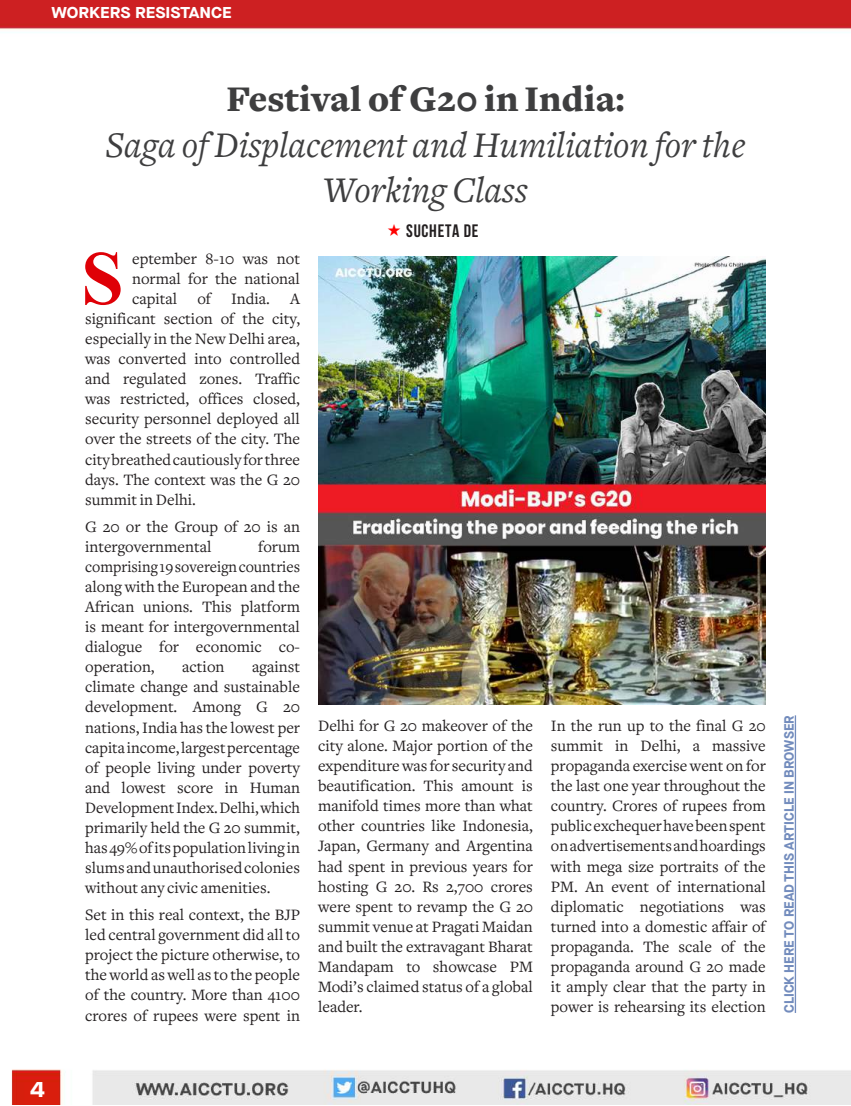
<style>
.page{position:relative;width:851px;height:1106px;background:#fff}
.page>*{position:absolute;margin:0;border:0;box-sizing:border-box;transform-origin:0 0}
.t1{font:700 76.35px "Times New Roman";color:#df0007}
.t2{font:italic 37.5px/45.3px "Freight Text";color:#3e3e3f;text-align:center}
.t3{font:900 37.5px "Freight Text";color:#3e3e3f}
.t4{font:700 22.35px "Maison Neue";color:#fff;scale:1.09 1}
.t5{font:700 18px "Bebas Neue";letter-spacing:.04em;color:#231f20}
.t6{font:16.5px/20.1px "Freight Text";color:#231f20;text-align:justify}
.t7{font:700 15.75px "Maison Neue";color:#fff;scale:1.09 1}
.t8{font:700 13.5px "Maison Neue";color:#738cbd}
</style>
<div class="page">
<img style="left:0;top:0;width:850px;height:1104px">
<img style="left:318px;top:256px;width:447px;height:448px">
<hr style="left:794px;top:715px;width:2px;height:297px;background:#738cbd">
<svg style="left:388px;top:224px;width:12px;height:12px"></svg>
<p class="t7" style="left:52px;top:2px;width:167px">WORKERS RESISTANCE</p>
<h3 class="t4" style="left:31px;top:1073px;width:15px">4</h3>
<h2 class="t3" style="left:226px;top:78px;width:399px">Festival of G20 in India:</h2>
<h2 class="t2" style="left:106px;top:123px;width:640px">Saga of Displacement and Humiliation for the<br>Working Class</h2>
<p class="t5" style="left:406px;top:221px;width:74px">SUCHETA DE</p>
<h1 class="t1" style="left:81px;top:225px;width:44px">S</h1>
<p class="t6" style="left:132px;top:249px;width:169px">eptember 8-10 was not</p>
<p class="t6" style="left:132px;top:269px;width:169px">normal for the national</p>
<p class="t6" style="left:132px;top:289px;width:169px">capital of India. A</p>
<p class="t6" style="left:85px;top:309px;width:216px">significant section of the city,</p>
<p class="t6" style="left:85px;top:329px;width:216px">especially in the New Delhi area,</p>
<p class="t6" style="left:85px;top:349px;width:216px">was converted into controlled</p>
<p class="t6" style="left:85px;top:369px;width:216px">and regulated zones. Traffic</p>
<p class="t6" style="left:85px;top:389px;width:216px">was restricted, offices closed,</p>
<p class="t6" style="left:85px;top:409px;width:216px">security personnel deployed all</p>
<p class="t6" style="left:85px;top:429px;width:216px">over the streets of the city. The</p>
<p class="t6" style="left:85px;top:449px;width:216px">city breathed cautiously for three</p>
<p class="t6" style="left:85px;top:469px;width:216px">days. The context was the G 20</p>
<p class="t6" style="left:85px;top:489px;width:112px">summit in Delhi.</p>
<p class="t6" style="left:85px;top:516px;width:216px">G 20 or the Group of 20 is an intergovernmental</p>
<p class="t6" style="left:85px;top:536px;width:216px;text-indent:173px">forum comprising 19 sovereign countries along with the European and the African unions. This platform is meant for intergovernmental dialogue for economic co&shy;operation,</p>
<p class="t6" style="left:85px;top:657px;width:216px;text-indent:167px">against climate change and sustainable development. Among G 20 nations, India has the lowest per capita income, largest percentage of people living under poverty and lowest score in Human Development Index. Delhi, which primarily held the G 20 summit, has 49% of its population living in slums and unauthorised colonies without any civic amenities.</p>
<p class="t6" style="left:85px;top:905px;width:216px">Set in this real context, the BJP led central government did all to project the picture otherwise, to the world as well as to the people of the country. More than 4100 crores of rupees were spent in</p>
<p class="t6" style="left:182px;top:657px;width:44px">action</p>
<p class="t6" style="left:318px;top:715px;width:216px">Delhi for G 20 makeover of the city alone. Major portion of the expenditure was for security and beautification. This amount is manifold times more than what other countries like Indonesia, Japan, Germany and Argentina had spent in previous years for hosting G 20. Rs 2,700 crores were spent to revamp the G 20 summit venue at Pragati Maidan and built the extravagant Bharat Mandapam to showcase PM Modi’s claimed status of a global leader.</p>
<p class="t6" style="left:551px;top:715px;width:216px">In the run up to the final G 20 summit in Delhi, a massive propaganda exercise went on for the last one year throughout the country. Crores of rupees from public exchequer have been spent on advertisements and hoardings with mega size portraits of the PM. An event of international diplomatic negotiations was turned into a domestic affair of propaganda. The scale of the propaganda around G 20 made it amply clear that the party in power is rehearsing its election</p>
<p class="t8" style="left:779px;top:1012px;width:299px;rotate:-90deg">CLICK HERE TO READ THIS ARTICLE IN BROWSER</p>
</div>
